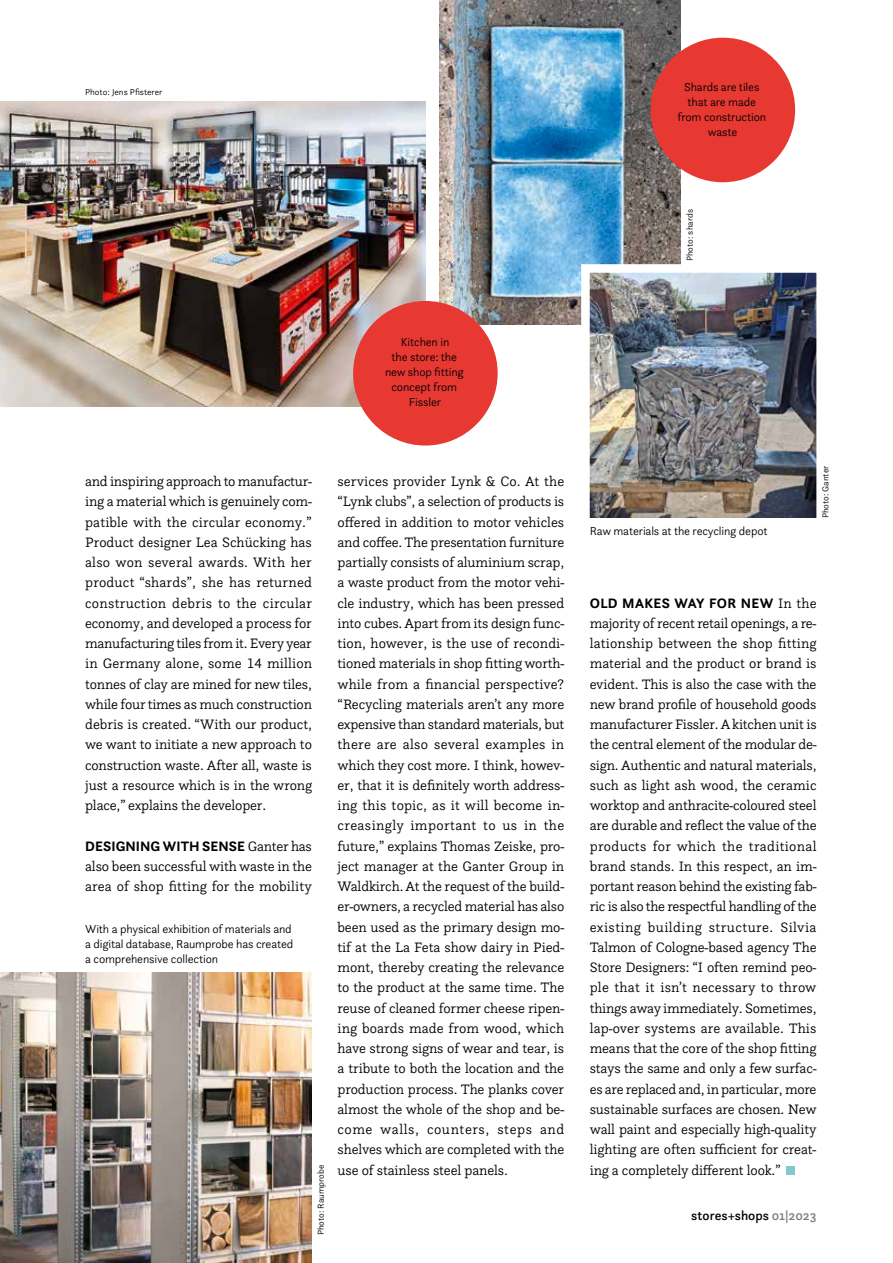
<style>
.page{position:relative;width:893px;height:1263px;background:#fff}
.page>*{position:absolute;margin:0;border:0;box-sizing:border-box;transform-origin:0 0}
.t1{font:300 14.25px/20.2px "Questa Slab";letter-spacing:-.01em;color:#000;text-align:justify}
.t2{font:700 14.25px "Questa Sans";letter-spacing:.005em;color:#000}
.t3{font:700 14.25px "Questa Sans";letter-spacing:.025em;color:#000}
.t4{font:500 13.5px "Questa Sans";letter-spacing:-.005em;color:#000}
.t5{font:300 12px/15px "Questa Sans";letter-spacing:-.01em;color:#000;text-align:center}
.t6{font:300 9px "Questa Sans";color:#000}
.s1{font-family:"Questa Slab";font-weight:300}
.s2{color:#7b7b7a}
</style>
<div class="page">
<div style="left:786px;top:1166px;width:9px;height:9px;background:#82caca"></div>
<img style="left:0;top:101px;width:425px;height:305px">
<img style="left:439px;top:0;width:242px;height:324px">
<img style="left:591px;top:274px;width:224px;height:243px">
<div style="left:581px;top:264px;width:244px;height:263px;border:9px solid #fff"></div>
<div style="left:651px;top:38px;width:144px;height:144px;background:#e73832;border-radius:50%"></div>
<div style="left:353px;top:301px;width:145px;height:145px;background:#e73832;border-radius:50%"></div>
<img style="left:0;top:972px;width:312px;height:291px">
<p class="t6" style="left:85px;top:87px;width:79px">Photo: Jens Pfisterer</p>
<p class="t5" style="left:677px;top:79px;width:90px">Shards are tiles that are made from construction waste</p>
<p class="t6" style="left:684px;top:261px;width:54px;rotate:-90deg">Photo: shards</p>
<p class="t5" style="left:385px;top:334px;width:80px">Kitchen in<br>the store: the new shop fitting concept from<br>Fissler</p>
<p class="t1" style="left:85px;top:471px;width:228px">and inspiring approach to manufactur&shy;ing a material which is genuinely com&shy;patible with the circular economy.” Product designer Lea Schücking has also won several awards. With her product “shards”, she has returned construction debris to the circular economy, and developed a process for manufacturing tiles from it. Every year in Germany alone, some 14 million tonnes of clay are mined for new tiles, while four times as much construction debris is created. “With our product, we want to initiate a new approach to construction waste. After all, waste is just a resource which is in the wrong place,” explains the developer.</p>
<p class="t2" style="left:85px;top:837px;width:228px">DESIGNING WITH SENSE <span class="s1">Ganter has</span></p>
<p class="t1" style="left:85px;top:855px;width:228px">also been successful with waste in the area of shop fitting for the mobility</p>
<p class="t5" style="left:85px;top:921px;width:210px;text-align:left">With a physical exhibition of materials and a digital database, Raumprobe has created a comprehensive collection</p>
<p class="t6" style="left:315px;top:1235px;width:72px;rotate:-90deg">Photo: Raumprobe</p>
<p class="t1" style="left:337px;top:471px;width:228px">services provider Lynk &amp; Co. At the “Lynk clubs”, a selection of products is offered in addition to motor vehicles and coffee. The presentation furniture partially consists of aluminium scrap, a waste product from the motor vehi&shy;cle industry, which has been pressed into cubes. Apart from its design func&shy;tion, however, is the use of recondi&shy;tioned materials in shop fitting worth&shy;while from a financial perspective? “Recycling materials aren’t any more expensive than standard materials, but there are also several examples in which they cost more. I think, howev&shy;er, that it is definitely worth address&shy;ing this topic, as it will become in&shy;creasingly important to us in the future,” explains Thomas Zeiske, pro&shy;ject manager at the Ganter Group in Waldkirch. At the request of the build&shy;er-owners, a recycled material has also been used as the primary design mo&shy;tif at the La Feta show dairy in Pied&shy;mont, thereby creating the relevance to the product at the same time. The reuse of cleaned former cheese ripen&shy;ing boards made from wood, which have strong signs of wear and tear, is a tribute to both the location and the production process. The planks cover almost the whole of the shop and be&shy;come walls, counters, steps and shelves which are completed with the use of stainless steel panels.</p>
<p class="t5" style="left:590px;top:524px;width:179px">Raw materials at the recycling depot</p>
<p class="t6" style="left:820px;top:518px;width:54px;rotate:-90deg">Photo: Ganter</p>
<p class="t3" style="left:590px;top:594px;width:228px">OLD MAKES WAY FOR NEW <span class="s1">In the</span></p>
<p class="t1" style="left:590px;top:612px;width:228px">majority of recent retail openings, a re&shy;lationship between the shop fitting material and the product or brand is evident. This is also the case with the new brand profile of household goods manufacturer Fissler. A kitchen unit is the central element of the modular de&shy;sign. Authentic and natural materials, such as light ash wood, the ceramic worktop and anthracite-coloured steel are durable and reflect the value of the products for which the traditional brand stands. In this respect, an im&shy;portant reason behind the existing fab&shy;ric is also the respectful handling of the existing building structure. Silvia Talmon of Cologne-based agency The Store Designers: “I often remind peo&shy;ple that it isn’t necessary to throw things away immediately. Sometimes, lap-over systems are available. This means that the core of the shop fitting stays the same and only a few surfac&shy;es are replaced and, in particular, more sustainable surfaces are chosen. New wall paint and especially high-quality lighting are often sufficient for creat&shy;ing a completely different look.”</p>
<p class="t4" style="left:691px;top:1207px;width:127px">stores+shops <span class="s2">01|2023</span></p>
</div>
